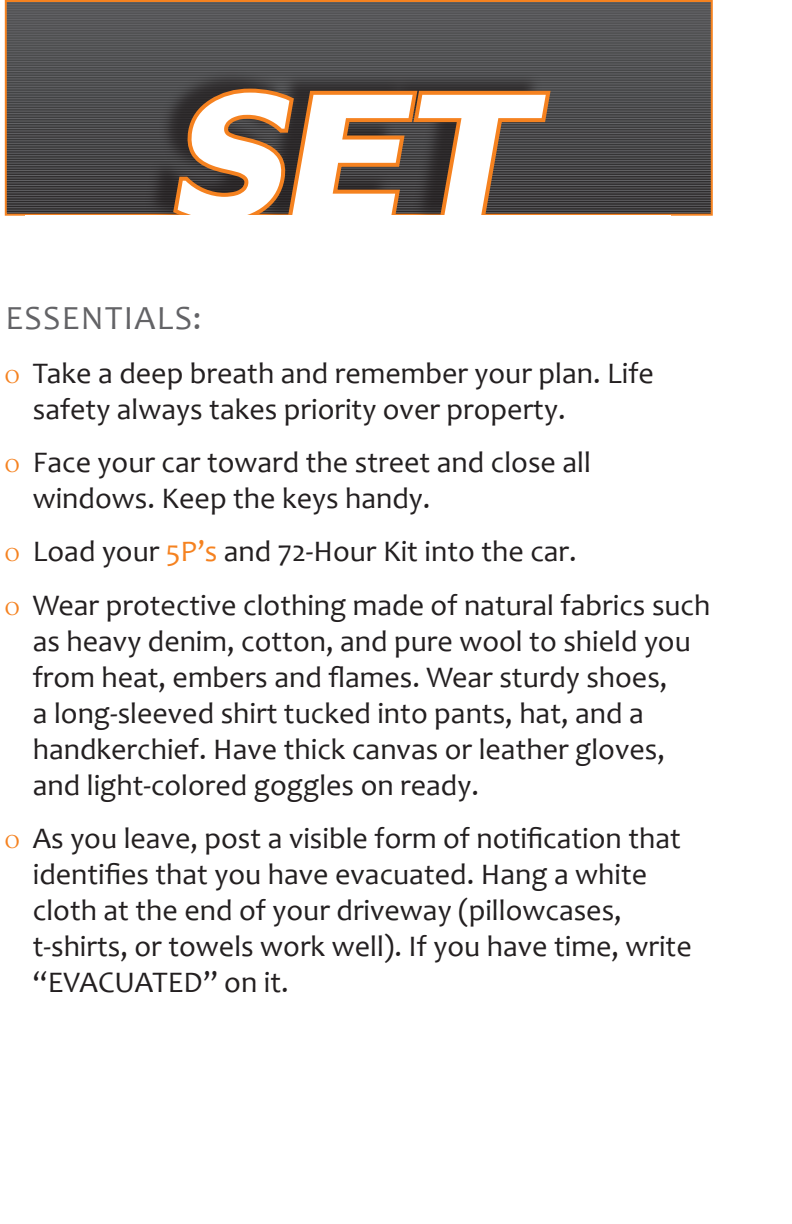
<style>
.page{position:relative;width:792px;height:1224px;background:#fff}
.page>*{position:absolute;margin:0;border:0;box-sizing:border-box;transform-origin:0 0}
.t1{font:italic 700 168px "Tahoma Small Cap";color:#fff}
.Body{font:34px "Candara";letter-spacing:.04em;color:#636366}
.t2{font:30px/36px "Candara";color:#231f20}
.s1{font-family:"Minion Pro";font-size:20px;color:#f58220}
.s2{color:#f58220}
</style>
<div class="page">
<svg style="left:4px;top:0;width:709px;height:216px;background:#555251"></svg>
<div style="left:145px;top:70px;width:398px;height:156px;background:#231f20;opacity:.75"></div>
<svg style="left:169px;top:84px;width:386px;height:132px;background:#6a4b33"></svg>
<div style="left:25px;top:216px;width:646px;height:33px;background:#fff"></div>
<p class="t1" style="left:170px;top:49px;width:391px">SET</p>
<p class="Body" style="left:5px;top:298px;width:197px">ESSENTIALS:</p>
<p class="t2" style="left:33px;top:355px;width:623px;text-indent:-28px"><span class="s1">O</span> Take a deep breath and remember your plan. Life safety always takes priority over property.</p>
<p class="t2" style="left:33px;top:444px;width:560px;text-indent:-28px"><span class="s1">O</span> Face your car toward the street and close all windows. Keep the keys handy.</p>
<p class="t2" style="left:5px;top:534px;width:574px"><span class="s1">O</span> Load your <span class="s2">5P’s</span> and 72-Hour Kit into the car.</p>
<p class="t2" style="left:33px;top:587px;width:679px;text-indent:-28px"><span class="s1">O</span> Wear protective clothing made of natural fabrics such as heavy denim, cotton, and pure wool to shield you from heat, embers and flames. Wear sturdy shoes,<br>a long-sleeved shirt tucked into pants, hat, and a handkerchief. Have thick canvas or leather gloves, and light-colored goggles on ready.</p>
<p class="t2" style="left:33px;top:820px;width:660px;text-indent:-28px"><span class="s1">O</span> As you leave, post a visible form of notification that identifies that you have evacuated. Hang a white cloth at the end of your driveway (pillowcases, t-shirts, or towels work well). If you have time, write “EVACUATED” on it.</p>
</div>
